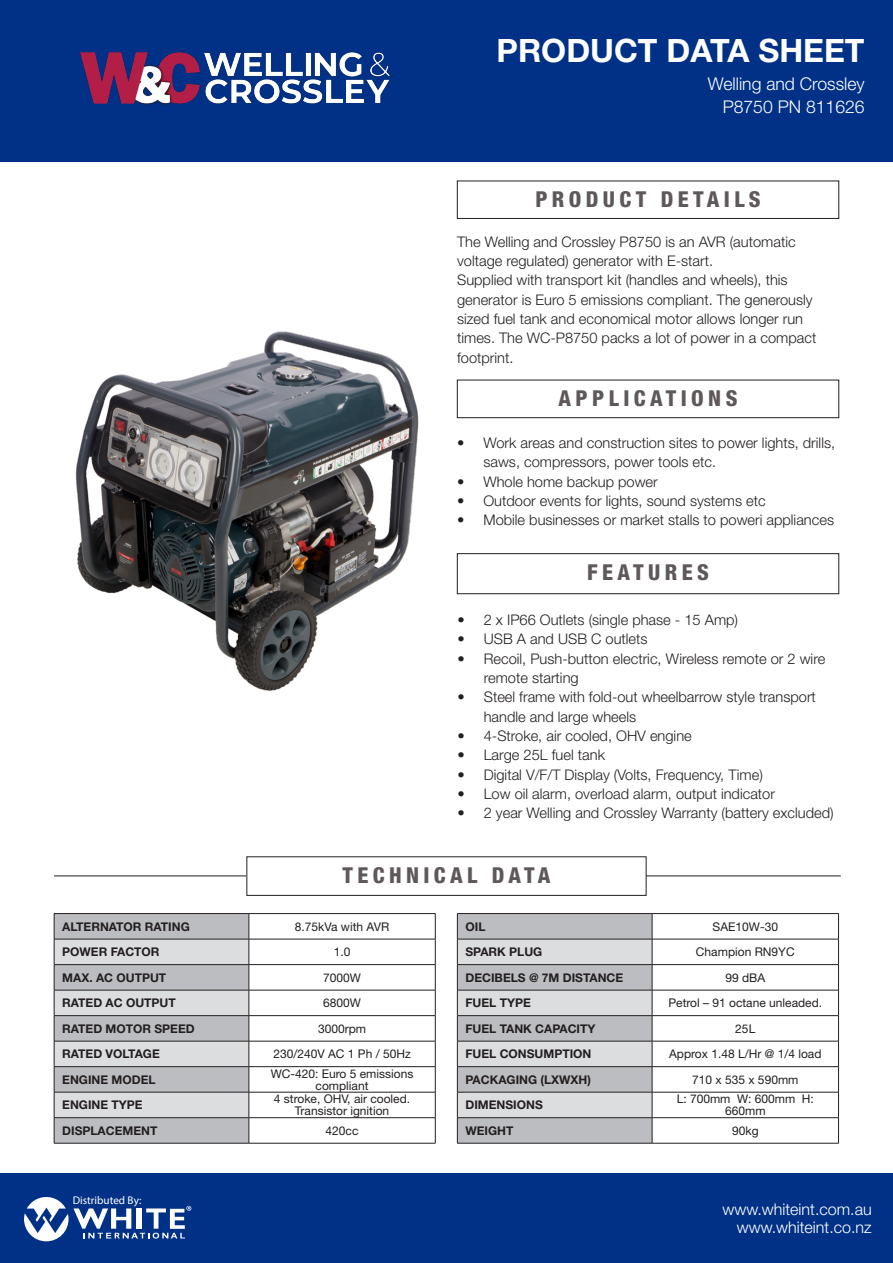
<style>
.page{position:relative;width:893px;height:1263px;background:#fff}
.page>*{position:absolute;margin:0;border:0;box-sizing:border-box;transform-origin:0 0}
.Body_Text{font:700 32.25px "Helvetica Neue LT Std";color:#fff}
.Page_Section_Header{font:800 condensed 21.9px "Helvetica Neue LT Std";letter-spacing:.2em;color:#5f585a}
.Body_Text-2{font:300 17.55px "Helvetica Neue LT Std";color:#fff}
.Body_Text-3{font:300 16.05px "Helvetica Neue LT Std";color:#fff}
.Body_Text-4{font:300 14.7px/19.4px "Helvetica Neue LT Std";color:#231f20}
.t1{font:12px/12px "Helvetica Neue LT Std";color:#231f20;text-align:center}
.Bottom_Column_Header{font:700 12px "Helvetica Neue LT Std";color:#231f20}
.t2{font:11.1px "Myriad Pro";color:#fff}
</style>
<div class="page">
<div style="left:0;top:0;width:893px;height:162px;background:#003186"></div>
<div style="left:0;top:1174px;width:893px;height:89px;background:#003186"></div>
<svg style="left:24px;top:1197px;width:167px;height:44px"></svg>
<div style="left:457px;top:181px;width:382px;height:38px;border:1px solid #231f20"></div>
<img style="left:80px;top:52px;width:310px;height:54px">
<hr style="left:54px;top:876px;width:787px;height:1px;background:#231f20">
<div style="left:457px;top:380px;width:382px;height:38px;border:1px solid #231f20"></div>
<div style="left:457px;top:553px;width:382px;height:41px;border:1px solid #231f20"></div>
<div style="left:247px;top:857px;width:399px;height:38px;background:#fff"></div>
<svg style="left:54px;top:913px;width:382px;height:230px"></svg>
<hr style="left:54px;top:1143px;width:195px;height:1px;background:#231f20">
<hr style="left:249px;top:1143px;width:186px;height:1px;background:#231f20">
<img style="left:75px;top:331px;width:344px;height:360px">
<svg style="left:457px;top:913px;width:382px;height:230px"></svg>
<hr style="left:457px;top:1143px;width:195px;height:1px;background:#231f20">
<hr style="left:652px;top:1143px;width:187px;height:1px;background:#231f20">
<p class="Body_Text" style="left:497px;top:30px;width:370px">PRODUCT DATA SHEET</p>
<p class="Body_Text-2" style="left:708px;top:73px;width:158px">Welling and Crossley</p>
<p class="Body_Text-2" style="left:723px;top:96px;width:143px">P8750 PN 811626</p>
<p class="Page_Section_Header" style="left:535px;top:186px;width:227px">PRODUCT DETAILS</p>
<p class="Body_Text-4" style="left:457px;top:232px;width:340px">The Welling and Crossley P8750 is an AVR (automatic voltage regulated) generator with E-start.</p>
<p class="Body_Text-4" style="left:457px;top:270px;width:361px">Supplied with transport kit (handles and wheels), this generator is Euro 5 emissions compliant. The generously sized fuel tank and economical motor allows longer run times. The WC-P8750 packs a lot of power in a compact footprint.</p>
<p class="Page_Section_Header" style="left:559px;top:385px;width:180px">APPLICATIONS</p>
<p class="Body_Text-4" style="left:483px;top:433px;width:353px;text-indent:-26px">• Work areas and construction sites to power lights, drills, saws, compressors, power tools etc.</p>
<p class="Body_Text-4" style="left:457px;top:471px;width:202px">• Whole home backup power</p>
<p class="Body_Text-4" style="left:457px;top:491px;width:310px">• Outdoor events for lights, sound systems etc</p>
<p class="Body_Text-4" style="left:457px;top:510px;width:378px">• Mobile businesses or market stalls to poweri appliances</p>
<p class="Page_Section_Header" style="left:587px;top:558px;width:123px">FEATURES</p>
<p class="Body_Text-4" style="left:457px;top:610px;width:282px">• 2 x IP66 Outlets (single phase - 15 Amp)</p>
<p class="Body_Text-4" style="left:457px;top:629px;width:192px">• USB A and USB C outlets</p>
<p class="Body_Text-4" style="left:484px;top:649px;width:343px;text-indent:-26px">• Recoil, Push-button electric, Wireless remote or 2 wire remote starting</p>
<p class="Body_Text-4" style="left:484px;top:687px;width:334px;text-indent:-26px">• Steel frame with fold-out wheelbarrow style transport handle and large wheels</p>
<p class="Body_Text-4" style="left:457px;top:726px;width:236px">• 4-Stroke, air cooled, OHV engine</p>
<p class="Body_Text-4" style="left:457px;top:745px;width:149px">• Large 25L fuel tank</p>
<p class="Body_Text-4" style="left:457px;top:764px;width:307px">• Digital V/F/T Display (Volts, Frequency, Time)</p>
<p class="Body_Text-4" style="left:457px;top:784px;width:319px">• Low oil alarm, overload alarm, output indicator</p>
<p class="Body_Text-4" style="left:457px;top:803px;width:378px">• 2 year Welling and Crossley Warranty (battery excluded)</p>
<p class="Page_Section_Header" style="left:342px;top:861px;width:209px">TECHNICAL DATA</p>
<p class="Bottom_Column_Header" style="left:62px;top:919px;width:129px">ALTERNATOR RATING</p>
<p class="t1" style="left:295px;top:920px;width:96px">8.75kVa with AVR</p>
<p class="Bottom_Column_Header" style="left:62px;top:944px;width:99px">POWER FACTOR</p>
<p class="t1" style="left:334px;top:946px;width:18px">1.0</p>
<p class="Bottom_Column_Header" style="left:62px;top:970px;width:106px">MAX. AC OUTPUT</p>
<p class="t1" style="left:323px;top:971px;width:39px">7000W</p>
<p class="Bottom_Column_Header" style="left:62px;top:995px;width:115px">RATED AC OUTPUT</p>
<p class="t1" style="left:323px;top:997px;width:39px">6800W</p>
<p class="Bottom_Column_Header" style="left:62px;top:1021px;width:134px">RATED MOTOR SPEED</p>
<p class="t1" style="left:318px;top:1022px;width:50px">3000rpm</p>
<p class="Bottom_Column_Header" style="left:62px;top:1046px;width:99px">RATED VOLTAGE</p>
<p class="t1" style="left:273px;top:1048px;width:139px">230/240V AC 1 Ph / 50Hz</p>
<p class="Bottom_Column_Header" style="left:62px;top:1072px;width:95px">ENGINE MODEL</p>
<p class="t1" style="left:271px;top:1067px;width:144px">WC-420: Euro 5 emissions compliant</p>
<p class="Bottom_Column_Header" style="left:62px;top:1097px;width:82px">ENGINE TYPE</p>
<p class="t1" style="left:274px;top:1093px;width:138px">4 stroke, OHV, air cooled.<br>Transistor ignition</p>
<p class="Bottom_Column_Header" style="left:62px;top:1123px;width:97px">DISPLACEMENT</p>
<p class="t1" style="left:326px;top:1124px;width:34px">420cc</p>
<p class="t2" style="left:73px;top:1193px;width:70px">Distributed By:</p>
<p class="Bottom_Column_Header" style="left:465px;top:919px;width:21px">OIL</p>
<p class="t1" style="left:713px;top:920px;width:67px">SAE10W-30</p>
<p class="Bottom_Column_Header" style="left:465px;top:944px;width:78px">SPARK PLUG</p>
<p class="t1" style="left:696px;top:946px;width:100px">Champion RN9YC</p>
<p class="Bottom_Column_Header" style="left:465px;top:970px;width:159px">DECIBELS @ 7M DISTANCE</p>
<p class="t1" style="left:725px;top:971px;width:41px">99 dBA</p>
<p class="Bottom_Column_Header" style="left:465px;top:995px;width:67px">FUEL TYPE</p>
<p class="t1" style="left:668px;top:997px;width:155px">Petrol – 91 octane unleaded.</p>
<p class="Bottom_Column_Header" style="left:465px;top:1021px;width:132px">FUEL TANK CAPACITY</p>
<p class="t1" style="left:735px;top:1022px;width:22px">25L</p>
<p class="Bottom_Column_Header" style="left:465px;top:1046px;width:128px">FUEL CONSUMPTION</p>
<p class="t1" style="left:669px;top:1048px;width:154px">Approx 1.48 L/Hr @ 1/4 load</p>
<p class="Bottom_Column_Header" style="left:465px;top:1072px;width:127px">PACKAGING (LXWXH)</p>
<p class="t1" style="left:692px;top:1073px;width:108px">710 x 535 x 590mm</p>
<p class="Bottom_Column_Header" style="left:465px;top:1097px;width:79px">DIMENSIONS</p>
<p class="t1" style="left:677px;top:1093px;width:139px">L: 700mm W: 600mm H:<br>660mm</p>
<p class="Bottom_Column_Header" style="left:465px;top:1123px;width:49px">WEIGHT</p>
<p class="t1" style="left:732px;top:1124px;width:28px">90kg</p>
<p class="Body_Text-3" style="left:723px;top:1200px;width:151px">www.whiteint.com.au</p>
<p class="Body_Text-3" style="left:737px;top:1217px;width:136px">www.whiteint.co.nz</p>
</div>
